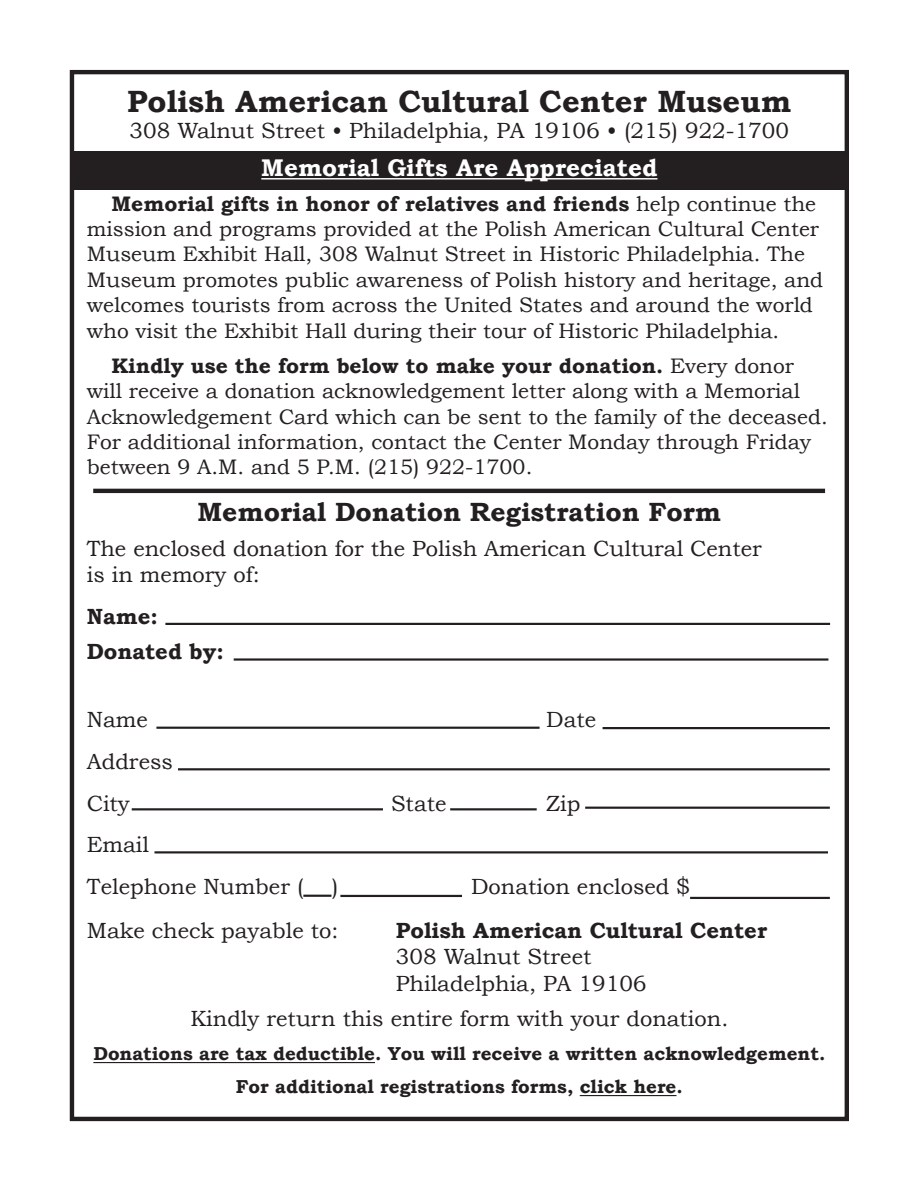
<style>
.page{position:relative;width:918px;height:1188px;background:#fff}
.page>*{position:absolute;margin:0;border:0;box-sizing:border-box;transform-origin:0 0}
.t1{font:700 30.75px "Bookman Old Style";color:#231f20}
.t2{font:700 26.4px "Bookman Old Style";color:#231f20}
.t3{font:700 24.15px "Bookman Old Style";color:#fff}
.t4{font:21.9px/26.4px "Bookman Old Style";color:#231f20}
.t5{font:700 21.9px/35.1px "Bookman Old Style";color:#231f20}
.t6{font:21px/25.5px "Bookman Old Style";color:#231f20}
.t7{font:700 18.75px/33px "Bookman Old Style";color:#231f20;text-align:center}
.s1{font-weight:700}
</style>
<div class="page">
<div style="left:73px;top:151px;width:775px;height:38px;background:#231f20"></div>
<div style="left:70px;top:70px;width:779px;height:1051px;border:4px solid #231f20"></div>
<hr style="left:261px;top:178px;width:396px;height:2px;background:#fff">
<hr style="left:93px;top:1062px;width:282px;height:1px;background:#231f20">
<hr style="left:580px;top:1095px;width:97px;height:1px;background:#231f20">
<hr style="left:165px;top:623px;width:665px;height:2px;background:#231f20">
<hr style="left:234px;top:658px;width:594px;height:3px;background:#231f20">
<hr style="left:156px;top:727px;width:384px;height:2px;background:#231f20">
<hr style="left:603px;top:727px;width:227px;height:2px;background:#231f20">
<hr style="left:178px;top:768px;width:652px;height:2px;background:#231f20">
<hr style="left:132px;top:808px;width:251px;height:2px;background:#231f20">
<hr style="left:450px;top:808px;width:87px;height:2px;background:#231f20">
<hr style="left:585px;top:807px;width:245px;height:2px;background:#231f20">
<hr style="left:303px;top:895px;width:28px;height:2px;background:#231f20">
<hr style="left:690px;top:897px;width:140px;height:2px;background:#231f20">
<hr style="left:93px;top:489px;width:732px;height:4px;background:#231f20">
<hr style="left:340px;top:895px;width:122px;height:2px;background:#231f20">
<hr style="left:154px;top:851px;width:674px;height:2px;background:#231f20">
<h1 class="t1" style="left:127px;top:83px;width:666px">Polish American Cultural Center Museum</h1>
<p class="t4" style="left:130px;top:117px;width:661px">308 Walnut Street • Philadelphia, PA 19106 • (215) 922-1700</p>
<p class="t3" style="left:261px;top:153px;width:398px">Memorial Gifts Are Appreciated</p>
<p class="t6" style="left:87px;top:191px;width:738px;text-indent:25px"><span class="s1">Memorial gifts in honor of relatives and friends</span> help continue the mission and programs provided at the Polish American Cultural Center Museum Exhibit Hall, 308 Walnut Street in Historic Philadelphia. The Museum promotes public awareness of Polish history and heritage, and welcomes tourists from across the United States and around the world who visit the Exhibit Hall during their tour of Historic Philadelphia.</p>
<p class="t6" style="left:87px;top:353px;width:743px;text-indent:25px"><span class="s1">Kindly use the form below to make your donation.</span> Every donor will receive a donation acknowledgement letter along with a Memorial Acknowledgement Card which can be sent to the family of the deceased.<br>For additional information, contact the Center Monday through Friday between 9 A.M. and 5 P.M. (215) 922-1700.</p>
<p class="t2" style="left:197px;top:496px;width:525px">Memorial Donation Registration Form</p>
<p class="t4" style="left:87px;top:535px;width:677px">The enclosed donation for the Polish American Cultural Center is in memory of:</p>
<p class="t5" style="left:87px;top:599px;width:139px">Name:<br>Donated by:</p>
<p class="t4" style="left:87px;top:706px;width:63px">Name</p>
<p class="t4" style="left:546px;top:706px;width:52px">Date</p>
<p class="t4" style="left:87px;top:740px;width:88px;line-height:41.7px">Address<br>City</p>
<p class="t4" style="left:391px;top:790px;width:57px">State</p>
<p class="t4" style="left:546px;top:790px;width:36px">Zip</p>
<p class="t4" style="left:87px;top:824px;width:218px;line-height:41.7px">Email<br>Telephone Number (</p>
<p class="t4" style="left:332px;top:873px;width:8px">)</p>
<p class="t4" style="left:471px;top:873px;width:221px">Donation enclosed $</p>
<p class="t4" style="left:87px;top:917px;width:253px">Make check payable to:</p>
<p class="t5" style="left:396px;top:913px;width:373px">Polish American Cultural Center</p>
<p class="t4" style="left:396px;top:944px;width:252px">308 Walnut Street<br>Philadelphia, PA 19106</p>
<p class="t4" style="left:190px;top:1005px;width:539px">Kindly return this entire form with your donation.</p>
<p class="t7" style="left:93px;top:1037px;width:734px">Donations are tax deductible. You will receive a written acknowledgement.<br>For additional registrations forms, click here.</p>
</div>
